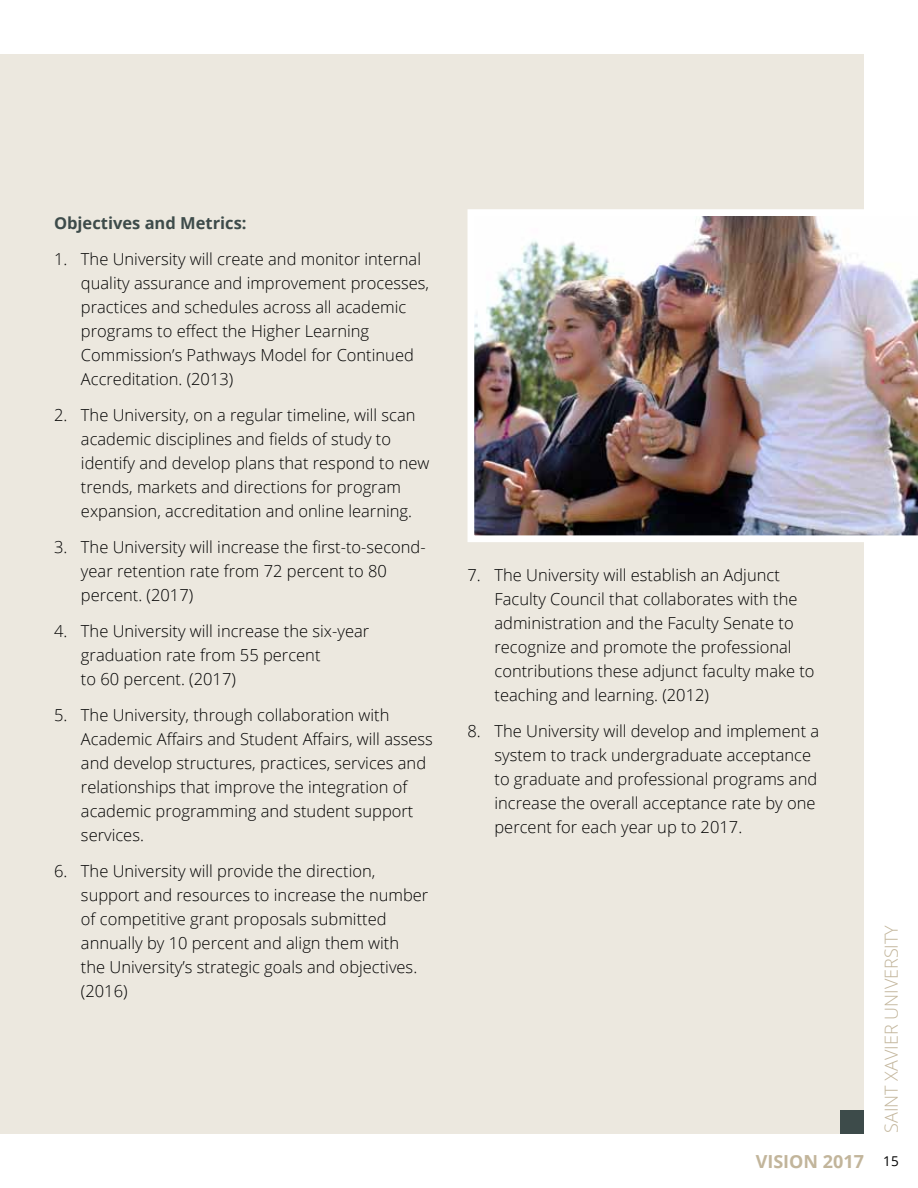
<style>
.page{position:relative;width:918px;height:1188px;background:#fff}
.page>*{position:absolute;margin:0;border:0;box-sizing:border-box;transform-origin:0 0}
.t1{font:300 18px "Open Sans";color:#c2b59b}
.t2{font:700 18px "Open Sans";color:#c2b59b}
.t3{font:300 16.5px/24px "Open Sans";color:#000}
.t4{font:700 16.5px "Open Sans";color:#3d4b4a}
.t5{font:13.5px "Open Sans";color:#000}
</style>
<div class="page">
<div style="left:0;top:54px;width:864px;height:1080px;background:#ece8df"></div>
<img style="left:468px;top:209px;width:450px;height:333px">
<div style="left:840px;top:1110px;width:24px;height:24px;background:#3d4b4a"></div>
<p class="t4" style="left:54px;top:211px;width:194px">Objectives and Metrics:</p>
<p class="t3" style="left:81px;top:246px;width:350px;text-indent:-27px">1. The University will create and monitor internal quality assurance and improvement processes, practices and schedules across all academic programs to effect the Higher Learning Commission’s Pathways Model for Continued Accreditation. (2013)</p>
<p class="t3" style="left:81px;top:402px;width:350px;text-indent:-27px">2. The University, on a regular timeline, will scan academic disciplines and fields of study to identify and develop plans that respond to new trends, markets and directions for program expansion, accreditation and online learning.</p>
<p class="t3" style="left:81px;top:534px;width:346px;text-indent:-27px">3. The University will increase the first-to-second&shy;year retention rate from 72 percent to 80 percent. (2017)</p>
<p class="t3" style="left:81px;top:618px;width:290px;text-indent:-27px">4. The University will increase the six-year graduation rate from 55 percent<br>to 60 percent. (2017)</p>
<p class="t3" style="left:81px;top:702px;width:353px;text-indent:-27px">5. The University, through collaboration with Academic Affairs and Student Affairs, will assess and develop structures, practices, services and relationships that improve the integration of academic programming and student support services.</p>
<p class="t3" style="left:81px;top:858px;width:349px;text-indent:-27px">6. The University will provide the direction, support and resources to increase the number of competitive grant proposals submitted annually by 10 percent and align them with<br>the University’s strategic goals and objectives. (2016)</p>
<p class="t3" style="left:494px;top:562px;width:322px;text-indent:-27px">7. The University will establish an Adjunct Faculty Council that collaborates with the administration and the Faculty Senate to recognize and promote the professional contributions these adjunct faculty make to teaching and learning. (2012)</p>
<p class="t3" style="left:494px;top:718px;width:326px;text-indent:-27px">8. The University will develop and implement a system to track undergraduate acceptance to graduate and professional programs and increase the overall acceptance rate by one percent for each year up to 2017.</p>
<p class="t2" style="left:756px;top:1149px;width:110px">VISION 2017</p>
<p class="t1" style="left:879px;top:1133px;width:209px;rotate:-90deg">SAINT XAVIER UNIVERSITY</p>
<p class="t5" style="left:883px;top:1151px;width:17px">15</p>
</div>
